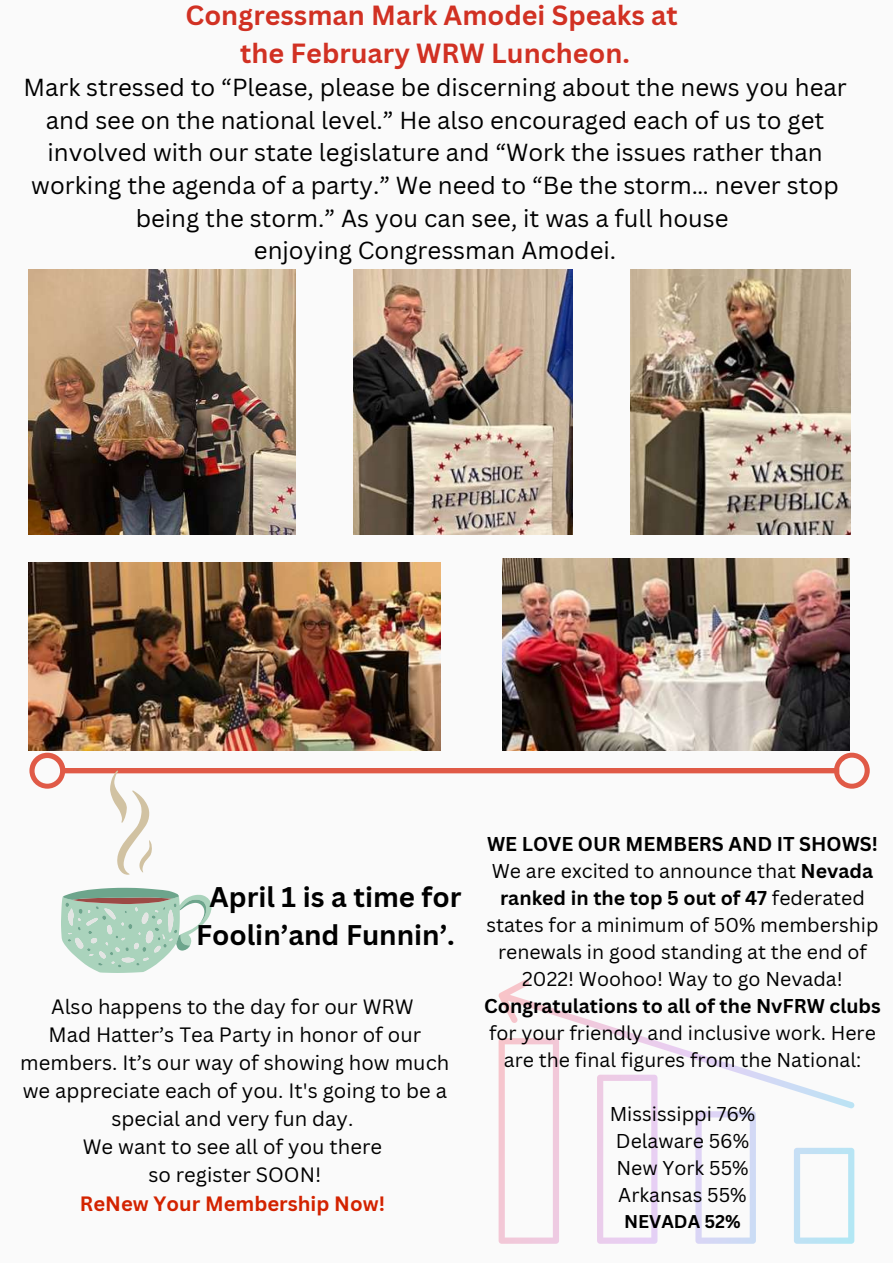
<style>
.page{position:relative;width:893px;height:1264px;background:#fff}
.page>*{position:absolute;margin:0;border:0;box-sizing:border-box;transform-origin:0 0}
.t1{font:700 27.75px/38.2px "Canva Sans";color:#000;text-align:center}
.t2{font:700 27px/37px "Canva Sans";color:#d13123;text-align:center}
.t3{font:24px/32.5px "Canva Sans";color:#000;text-align:center}
.t4{font:20.25px/28px "Canva Sans";color:#000;text-align:center}
.t5{font:700 20.25px "Canva Sans";color:#d32300}
.t6{font:19.5px/27px "Canva Sans";color:#000;text-align:center}
.t7{font:700 19.5px "Canva Sans";color:#000}
.t8{font:700 18px "Canva Sans";color:#000}
.s1{font-weight:700}
</style>
<div class="page">
<div style="left:0;top:0;width:892px;height:1262px;background:#fafafa"></div>
<img style="left:29px;top:269px;width:266px;height:265px">
<img style="left:353px;top:269px;width:220px;height:265px">
<img style="left:630px;top:269px;width:220px;height:265px">
<img style="left:29px;top:563px;width:411px;height:187px">
<img style="left:502px;top:558px;width:347px;height:192px">
<svg style="left:498px;top:979px;width:356px;height:264px"></svg>
<svg style="left:29px;top:752px;width:840px;height:123px"></svg>
<svg style="left:61px;top:887px;width:150px;height:85px"></svg>
<h2 class="t2" style="left:185px;top:-4px;width:493px">Congressman Mark Amodei Speaks at the February WRW Luncheon.</h2>
<p class="t3" style="left:23px;top:71px;width:824px">Mark stressed to “Please, please be discerning about the news you hear and see on the national level.” He also encouraged each of us to get involved with our state legislature and “Work the issues rather than working the agenda of a party.” We need to “Be the storm… never stop being the storm.” As you can see, it was a full house<br>enjoying Congressman Amodei.</p>
<h1 class="t1" style="left:196px;top:877px;width:267px">April 1 is a time for<br>Foolin’and Funnin’.</h1>
<p class="t4" style="left:20px;top:991px;width:430px">Also happens to the day for our WRW<br>Mad Hatter’s Tea Party in honor of our members. It’s our way of showing how much we appreciate each of you. It's going to be a special and very fun day.<br>We want to see all of you there<br>so register SOON!</p>
<p class="t5" style="left:80px;top:1188px;width:306px">ReNew Your Membership Now!</p>
<p class="t6" style="left:486px;top:830px;width:393px"><span class="s1">WE LOVE OUR MEMBERS AND IT SHOWS!<br></span>We are excited to announce that <span class="s1">Nevada ranked in the top 5 out of 47</span> federated states for a minimum of 50% membership renewals in good standing at the end of 2022! Woohoo! Way to go Nevada!</p>
<p class="t7" style="left:484px;top:992px;width:398px">Congratulations to all of the NvFRW clubs</p>
<p class="t6" style="left:489px;top:1019px;width:388px">for your friendly and inclusive work. Here are the final figures from the National:</p>
<p class="t6" style="left:609px;top:1100px;width:147px">Mississippi 76%<br>Delaware 56%<br>New York 55%<br>Arkansas 55%</p>
<p class="t8" style="left:624px;top:1208px;width:118px">NEVADA 52%</p>
</div>
